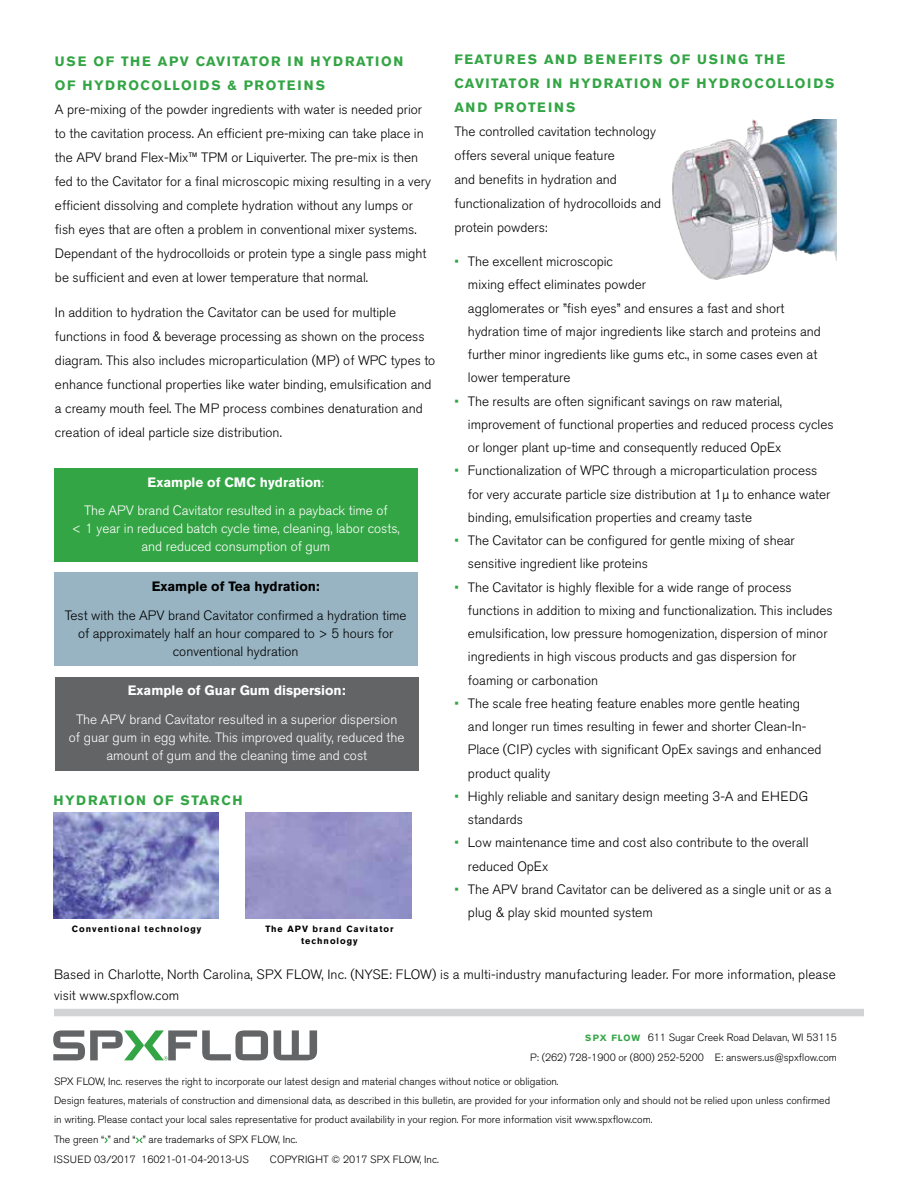
<style>
.page{position:relative;width:918px;height:1188px;background:#fff}
.page>*{position:absolute;margin:0;border:0;box-sizing:border-box;transform-origin:0 0}
.t1{font:300 13.5px/23.2px "Akzidenz Grotesk BE";color:#000}
.t2{font:300 13.5px/18px "Akzidenz Grotesk Pro";color:#fff;text-align:center}
.t3{font:700 13.5px/24px "Akzidenz Grotesk BE";letter-spacing:.11em;color:#33a544}
.t4{font:300 13.5px/18px "Akzidenz Grotesk Pro";color:#000;text-align:center}
.t5{font:700 13.5px "Akzidenz Grotesk Pro";color:#fff}
.t6{font:700 13.5px "Akzidenz Grotesk Pro";color:#000}
.t7{font:300 10.5px/19.5px "Akzidenz Grotesk BE";color:#000}
.t8{font:700 9px/12px "Akzidenz Grotesk BE";letter-spacing:.11em;color:#000;text-align:center}
.s1{font-weight:700}
.s2{color:#33a544}
.s3{font-weight:700;font-size:9px;color:#33a544}
</style>
<div class="page">
<div style="left:54px;top:468px;width:364px;height:94px;background:#33a544"></div>
<div style="left:54px;top:572px;width:364px;height:94px;background:#98b4c2"></div>
<img style="left:672px;top:119px;width:165px;height:161px">
<div style="left:55px;top:677px;width:364px;height:94px;background:#636466"></div>
<img style="left:53px;top:812px;width:166px;height:106px">
<svg style="left:274px;top:1030px;width:43px;height:30px"></svg>
<svg style="left:53px;top:1030px;width:215px;height:30px"></svg>
<div style="left:54px;top:1009px;width:810px;height:7px;background:#d1d3d4"></div>
<svg style="left:104px;top:1138px;width:4px;height:5px"></svg>
<svg style="left:136px;top:1138px;width:7px;height:5px"></svg>
<p class="t3" style="left:55px;top:50px;width:350px">USE OF THE APV CAVITATOR IN HYDRATION<br>OF HYDROCOLLOIDS &amp; PROTEINS</p>
<p class="t1" style="left:55px;top:98px;width:378px;line-height:24px">A pre-mixing of the powder ingredients with water is needed prior to the cavitation process. An efficient pre-mixing can take place in the APV brand Flex-Mix™ TPM or Liquiverter. The pre-mix is then fed to the Cavitator for a final microscopic mixing resulting in a very efficient dissolving and complete hydration without any lumps or fish eyes that are often a problem in conventional mixer systems.<br>Dependant of the hydrocolloids or protein type a single pass might be sufficient and even at lower temperature that normal.</p>
<p class="t1" style="left:55px;top:301px;width:382px;line-height:24px">In addition to hydration the Cavitator can be used for multiple functions in food &amp; beverage processing as shown on the process diagram. This also includes microparticulation (MP) of WPC types to enhance functional properties like water binding, emulsification and a creamy mouth feel. The MP process combines denaturation and creation of ideal particle size distribution.</p>
<p class="t2" style="left:84px;top:468px;width:305px;line-height:28.8px"><span class="s1">Example of CMC hydration</span>:<br>The APV brand Cavitator resulted in a payback time of</p>
<p class="t2" style="left:72px;top:520px;width:329px">&lt; 1 year in reduced batch cycle time, cleaning, labor costs, and reduced consumption of gum</p>
<p class="t6" style="left:152px;top:577px;width:170px">Example of Tea hydration:</p>
<p class="t4" style="left:65px;top:606px;width:343px">Test with the APV brand Cavitator confirmed a hydration time of approximately half an hour compared to &gt; 5 hours for conventional hydration</p>
<p class="t5" style="left:128px;top:682px;width:219px">Example of Guar Gum dispersion:</p>
<p class="t2" style="left:69px;top:710px;width:337px">The APV brand Cavitator resulted in a superior dispersion of guar gum in egg white. This improved quality, reduced the amount of gum and the cleaning time and cost</p>
<p class="t3" style="left:54px;top:788px;width:190px">HYDRATION OF STARCH</p>
<p class="t8" style="left:72px;top:923px;width:131px">Conventional technology</p>
<p class="t8" style="left:265px;top:923px;width:130px">The APV brand Cavitator technology</p>
<p class="t3" style="left:454px;top:47px;width:382px">FEATURES AND BENEFITS OF USING THE<br>CAVITATOR IN HYDRATION OF HYDROCOLLOIDS<br>AND PROTEINS</p>
<p class="t1" style="left:454px;top:120px;width:208px;line-height:24px">The controlled cavitation technology offers several unique feature<br>and benefits in hydration and functionalization of hydrocolloids and protein powders:</p>
<p class="t1" style="left:468px;top:250px;width:354px;text-indent:-14px"><span class="s2">•</span> The excellent microscopic<br>mixing effect eliminates powder<br>agglomerates or ”fish eyes” and ensures a fast and short hydration time of major ingredients like starch and proteins and further minor ingredients like gums etc., in some cases even at lower temperature</p>
<p class="t1" style="left:468px;top:390px;width:367px;text-indent:-14px"><span class="s2">•</span> The results are often significant savings on raw material, improvement of functional properties and reduced process cycles or longer plant up-time and consequently reduced OpEx</p>
<p class="t1" style="left:468px;top:459px;width:364px;text-indent:-14px"><span class="s2">•</span> Functionalization of WPC through a microparticulation process for very accurate particle size distribution at 1µ to enhance water binding, emulsification properties and creamy taste</p>
<p class="t1" style="left:468px;top:529px;width:328px;text-indent:-14px"><span class="s2">•</span> The Cavitator can be configured for gentle mixing of shear sensitive ingredient like proteins</p>
<p class="t1" style="left:468px;top:576px;width:366px;text-indent:-14px"><span class="s2">•</span> The Cavitator is highly flexible for a wide range of process functions in addition to mixing and functionalization. This includes emulsification, low pressure homogenization, dispersion of minor ingredients in high viscous products and gas dispersion for foaming or carbonation</p>
<p class="t1" style="left:468px;top:692px;width:355px;text-indent:-14px"><span class="s2">•</span> The scale free heating feature enables more gentle heating and longer run times resulting in fewer and shorter Clean-In-Place (CIP) cycles with significant OpEx savings and enhanced product quality</p>
<p class="t1" style="left:468px;top:785px;width:342px;text-indent:-14px"><span class="s2">•</span> Highly reliable and sanitary design meeting 3-A and EHEDG standards</p>
<p class="t1" style="left:468px;top:831px;width:342px;text-indent:-14px"><span class="s2">•</span> Low maintenance time and cost also contribute to the overall reduced OpEx</p>
<p class="t1" style="left:468px;top:878px;width:365px;text-indent:-14px"><span class="s2">•</span> The APV brand Cavitator can be delivered as a single unit or as a plug &amp; play skid mounted system</p>
<p class="t1" style="left:54px;top:965px;width:783px;line-height:21px">Based in Charlotte, North Carolina, SPX FLOW, Inc. (NYSE: FLOW) is a multi-industry manufacturing leader. For more information, please visit www.spxflow.com</p>
<p class="t7" style="left:530px;top:1028px;width:308px;text-align:right"><span class="s3">SPX FLOW</span> 611 Sugar Creek Road Delavan, WI 53115<br>P: (262) 728-1900 or (800) 252-5200 E: answers.us@spxflow.com</p>
<p class="t7" style="left:54px;top:1071px;width:778px">SPX FLOW, Inc. reserves the right to incorporate our latest design and material changes without notice or obligation.<br>Design features, materials of construction and dimensional data, as described in this bulletin, are provided for your information only and should not be relied upon unless confirmed in writing. Please contact your local sales representative for product availability in your region. For more information visit www.spxflow.com.<br>The green “ ” and “ ” are trademarks of SPX FLOW, Inc.<br>ISSUED 03/2017 16021-01-04-2013-US</p>
<p class="t7" style="left:270px;top:1149px;width:170px">COPYRIGHT © 2017 SPX FLOW, Inc.</p>
</div>
